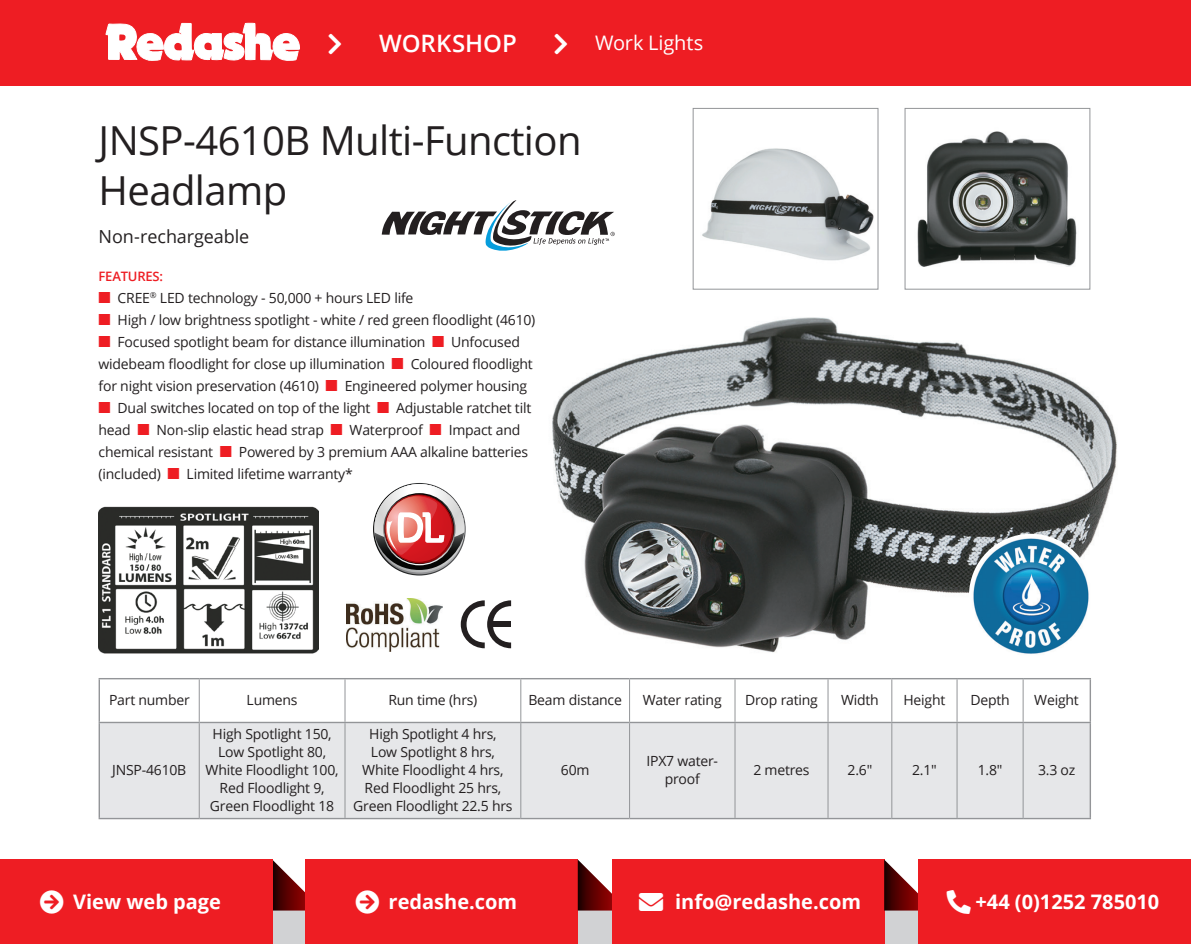
<style>
.page{position:relative;width:1191px;height:944px;background:#fff}
.page>*{position:absolute;margin:0;border:0;box-sizing:border-box;transform-origin:0 0}
.t1{font:40px/50px "Open Sans";letter-spacing:-.015em;color:#231f20}
.t2{font:600 24px "Open Sans";color:#fff}
.t3{font:24px "Font Awesome 5 Free Solid";color:#fff}
.t4{font:700 20px "Open Sans";color:#fff}
.t5{font:20px "Open Sans";letter-spacing:-.005em;color:#fff}
.t6{font:18px "Open Sans";letter-spacing:-.005em;color:#231f20}
.t7{font:14px/22px "Open Sans";letter-spacing:-.015em;color:#231f20;text-align:center}
.t8{font:600 13px "Open Sans";letter-spacing:-.015em;color:#ee1d23}
.s1{color:#ee1d23}
</style>
<div class="page">
<div style="left:0;top:0;width:1191px;height:85px;background:#ee1d23"></div>
<svg style="left:105px;top:22px;width:195px;height:39px"></svg>
<div style="left:0;top:911px;width:1191px;height:33px;background:#d1d2d4"></div>
<svg style="left:272px;top:859px;width:33px;height:52px"></svg>
<div style="left:305px;top:859px;width:273px;height:85px;background:#ee1d23"></div>
<svg style="left:578px;top:860px;width:34px;height:51px"></svg>
<div style="left:612px;top:859px;width:272px;height:85px;background:#ee1d23"></div>
<svg style="left:884px;top:859px;width:34px;height:52px"></svg>
<div style="left:918px;top:859px;width:273px;height:85px;background:#ee1d23"></div>
<div style="left:0;top:859px;width:272px;height:85px;background:#ee1d23"></div>
<img style="left:552px;top:317px;width:565px;height:336px">
<img style="left:917px;top:131px;width:160px;height:136px">
<div style="left:904px;top:108px;width:186px;height:182px;border:1px solid #939598"></div>
<img style="left:702px;top:148px;width:172px;height:113px">
<div style="left:692px;top:108px;width:186px;height:182px;border:1px solid #939598"></div>
<img style="left:98px;top:506px;width:220px;height:148px">
<svg style="left:461px;top:600px;width:50px;height:48px"></svg>
<div style="left:489px;top:621px;width:22px;height:6px;background:#231f20"></div>
<img style="left:346px;top:598px;width:96px;height:54px">
<img style="left:971px;top:536px;width:119px;height:118px">
<svg style="left:374px;top:484px;width:90px;height:88px"></svg>
<svg style="left:382px;top:200px;width:233px;height:51px"></svg>
<svg style="left:100px;top:679px;width:989px;height:43px"></svg>
<div style="left:100px;top:723px;width:989px;height:95px;background:#e6e7e9"></div>
<hr style="left:99px;top:678px;width:100px;height:1px;background:#939598">
<hr style="left:99px;top:679px;width:1px;height:43px;background:#939598">
<hr style="left:199px;top:678px;width:146px;height:1px;background:#939598">
<hr style="left:345px;top:678px;width:176px;height:1px;background:#939598">
<hr style="left:521px;top:678px;width:108px;height:1px;background:#939598">
<hr style="left:629px;top:678px;width:106px;height:1px;background:#939598">
<hr style="left:735px;top:678px;width:93px;height:1px;background:#939598">
<hr style="left:828px;top:678px;width:63px;height:1px;background:#939598">
<hr style="left:891px;top:678px;width:66px;height:1px;background:#939598">
<hr style="left:957px;top:678px;width:66px;height:1px;background:#939598">
<hr style="left:1023px;top:678px;width:68px;height:1px;background:#939598">
<hr style="left:1089px;top:679px;width:2px;height:43px;background:#939598">
<hr style="left:99px;top:722px;width:100px;height:1px;background:#939598">
<hr style="left:99px;top:723px;width:1px;height:95px;background:#939598">
<hr style="left:199px;top:722px;width:146px;height:1px;background:#939598">
<hr style="left:345px;top:722px;width:176px;height:1px;background:#939598">
<hr style="left:521px;top:722px;width:108px;height:1px;background:#939598">
<hr style="left:629px;top:722px;width:106px;height:1px;background:#939598">
<hr style="left:735px;top:722px;width:93px;height:1px;background:#939598">
<hr style="left:828px;top:722px;width:63px;height:1px;background:#939598">
<hr style="left:891px;top:722px;width:66px;height:1px;background:#939598">
<hr style="left:957px;top:722px;width:66px;height:1px;background:#939598">
<hr style="left:1023px;top:722px;width:68px;height:1px;background:#939598">
<hr style="left:1089px;top:723px;width:2px;height:95px;background:#939598">
<hr style="left:99px;top:818px;width:100px;height:1px;background:#939598">
<hr style="left:199px;top:818px;width:146px;height:1px;background:#939598">
<hr style="left:345px;top:818px;width:176px;height:1px;background:#939598">
<hr style="left:521px;top:818px;width:108px;height:1px;background:#939598">
<hr style="left:629px;top:818px;width:106px;height:1px;background:#939598">
<hr style="left:735px;top:818px;width:93px;height:1px;background:#939598">
<hr style="left:828px;top:818px;width:63px;height:1px;background:#939598">
<hr style="left:891px;top:818px;width:66px;height:1px;background:#939598">
<hr style="left:957px;top:818px;width:66px;height:1px;background:#939598">
<hr style="left:1023px;top:818px;width:68px;height:1px;background:#939598">
<hr style="left:199px;top:679px;width:1px;height:43px;background:#939598">
<hr style="left:345px;top:679px;width:1px;height:43px;background:#939598">
<hr style="left:520px;top:679px;width:1px;height:43px;background:#939598">
<hr style="left:629px;top:679px;width:1px;height:43px;background:#939598">
<hr style="left:734px;top:679px;width:1px;height:43px;background:#939598">
<hr style="left:827px;top:679px;width:1px;height:43px;background:#939598">
<hr style="left:891px;top:679px;width:1px;height:43px;background:#939598">
<hr style="left:956px;top:679px;width:1px;height:43px;background:#939598">
<hr style="left:1022px;top:679px;width:1px;height:43px;background:#939598">
<hr style="left:199px;top:723px;width:1px;height:95px;background:#939598">
<hr style="left:345px;top:723px;width:1px;height:95px;background:#939598">
<hr style="left:520px;top:723px;width:1px;height:95px;background:#939598">
<hr style="left:629px;top:723px;width:1px;height:95px;background:#939598">
<hr style="left:734px;top:723px;width:1px;height:95px;background:#939598">
<hr style="left:827px;top:723px;width:1px;height:95px;background:#939598">
<hr style="left:891px;top:723px;width:1px;height:95px;background:#939598">
<hr style="left:956px;top:723px;width:1px;height:95px;background:#939598">
<hr style="left:1022px;top:723px;width:1px;height:95px;background:#939598">
<h2 class="t2" style="left:379px;top:27px;width:139px">WORKSHOP</h2>
<p class="t5" style="left:595px;top:29px;width:110px">Work Lights</p>
<p class="t1" style="left:99px;top:115px;width:484px">JNSP-4610B Multi-Function<br>Headlamp</p>
<p class="t6" style="left:99px;top:224px;width:152px">Non-rechargeable</p>
<p class="t8" style="left:99px;top:267px;width:66px">FEATURES:</p>
<p class="t7" style="left:99px;top:286px;width:316px"><span class="s1">■</span> CREE<sup>®</sup> LED technology - 50,000 + hours LED life</p>
<p class="t7" style="left:99px;top:308px;width:438px"><span class="s1">■</span> High / low brightness spotlight - white / red green floodlight (4610)</p>
<p class="t7" style="left:99px;top:330px;width:436px;text-align:left"><span class="s1">■</span> Focused spotlight beam for distance illumination <span class="s1">■</span> Unfocused widebeam floodlight for close up illumination <span class="s1">■</span> Coloured floodlight for night vision preservation (4610) <span class="s1">■</span> Engineered polymer housing</p>
<p class="t7" style="left:99px;top:396px;width:434px;text-align:left"><span class="s1">■</span> Dual switches located on top of the light <span class="s1">■</span> Adjustable ratchet tilt head <span class="s1">■</span> Non-slip elastic head strap <span class="s1">■</span> Waterproof <span class="s1">■</span> Impact and chemical resistant <span class="s1">■</span> Powered by 3 premium AAA alkaline batteries (included) <span class="s1">■</span> Limited lifetime warranty*</p>
<p class="t7" style="left:109px;top:688px;width:82px">Part number</p>
<p class="t7" style="left:247px;top:688px;width:52px">Lumens</p>
<p class="t7" style="left:388px;top:688px;width:91px">Run time (hrs)</p>
<p class="t7" style="left:528px;top:688px;width:95px">Beam distance</p>
<p class="t7" style="left:643px;top:688px;width:80px">Water rating</p>
<p class="t7" style="left:745px;top:688px;width:74px">Drop rating</p>
<p class="t7" style="left:841px;top:688px;width:39px">Width</p>
<p class="t7" style="left:903px;top:688px;width:43px">Height</p>
<p class="t7" style="left:970px;top:688px;width:41px">Depth</p>
<p class="t7" style="left:1034px;top:688px;width:46px">Weight</p>
<p class="t7" style="left:112px;top:758px;width:76px">JNSP-4610B</p>
<p class="t7" style="left:213px;top:722px;width:121px">High Spotlight 150,</p>
<p class="t7" style="left:206px;top:742px;width:134px;line-height:18px">Low Spotlight 80,<br>White Floodlight 100,</p>
<p class="t7" style="left:220px;top:776px;width:106px">Red Floodlight 9,</p>
<p class="t7" style="left:210px;top:794px;width:126px">Green Floodlight 18</p>
<p class="t7" style="left:369px;top:722px;width:129px">High Spotlight 4 hrs,</p>
<p class="t7" style="left:362px;top:742px;width:143px;line-height:18px">Low Spotlight 8 hrs,<br>White Floodlight 4 hrs,</p>
<p class="t7" style="left:364px;top:776px;width:138px">Red Floodlight 25 hrs,</p>
<p class="t7" style="left:353px;top:794px;width:161px">Green Floodlight 22.5 hrs</p>
<p class="t7" style="left:561px;top:758px;width:30px">60m</p>
<p class="t7" style="left:646px;top:751px;width:73px;line-height:18px">IPX7 water&shy;proof</p>
<p class="t7" style="left:753px;top:758px;width:58px">2 metres</p>
<p class="t7" style="left:847px;top:758px;width:26px">2.6"</p>
<p class="t7" style="left:912px;top:758px;width:26px">2.1"</p>
<p class="t7" style="left:977px;top:758px;width:26px">1.8"</p>
<p class="t7" style="left:1038px;top:758px;width:39px">3.3 oz</p>
<p class="t3" style="left:40px;top:890px;width:25px">□●▼</p>
<p class="t4" style="left:73px;top:887px;width:149px">View web page</p>
<h3 class="t4" style="left:355px;top:887px;width:163px">□●▼ redashe.com</h3>
<h3 class="t4" style="left:639px;top:887px;width:223px">■❖●□ info@redashe.com</h3>
<h3 class="t4" style="left:975px;top:887px;width:185px">+44 (0)1252 785010</h3>
</div>
